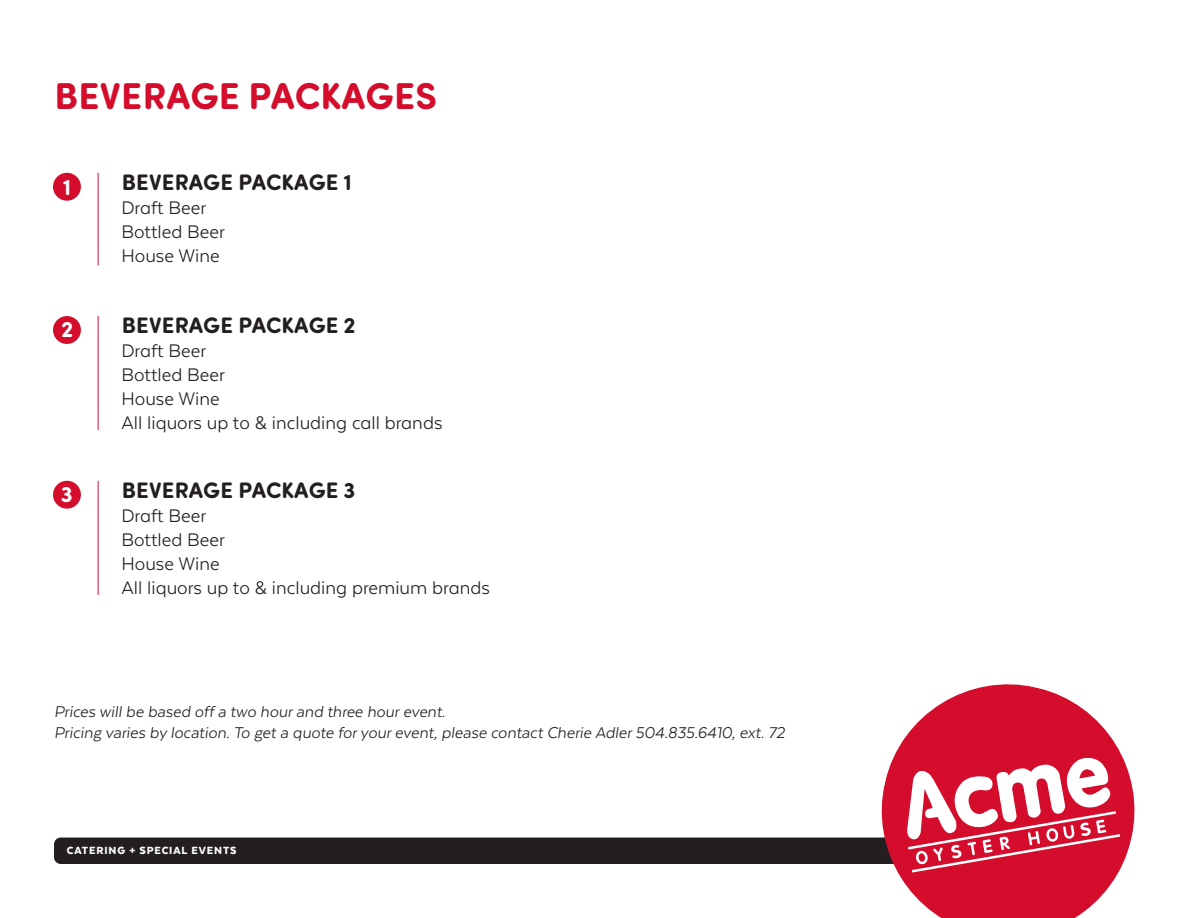
<style>
.page{position:relative;width:1188px;height:918px;background:#fff}
.page>*{position:absolute;margin:0;border:0;box-sizing:border-box;transform-origin:0 0}
.t1{font:700 37.5px "Sofia Pro Soft";letter-spacing:.005em;color:#d30d2b}
.t2{font:700 22.5px "Sofia Pro Soft";letter-spacing:.01em;color:#231f20}
.t3{font:700 22.5px "Sofia Pro Soft";color:#fff}
.t4{font:21px "Texta Alt";color:#231f20}
.t5{font:italic 18px "Texta Alt";color:#231f20}
.t6{font:900 12px "Texta";letter-spacing:.075em;color:#fff}
</style>
<div class="page">
<div style="left:54px;top:838px;width:1055px;height:26px;background:#231f20;border-radius:7px"></div>
<svg style="left:869px;top:684px;width:266px;height:234px;fill:#d30d2b"></svg>
<svg style="left:907px;top:757px;width:213px;height:116px"></svg>
<hr style="left:98px;top:173px;width:1px;height:93px;background:#d30d2b">
<div style="left:53px;top:173px;width:28px;height:28px;background:#d30d2b;border-radius:50%"></div>
<hr style="left:98px;top:316px;width:1px;height:114px;background:#d30d2b">
<div style="left:53px;top:316px;width:28px;height:28px;background:#d30d2b;border-radius:50%"></div>
<hr style="left:98px;top:481px;width:1px;height:114px;background:#d30d2b">
<div style="left:53px;top:481px;width:28px;height:28px;background:#d30d2b;border-radius:50%"></div>
<p class="t1" style="left:54px;top:69px;width:384px">BEVERAGE PACKAGES</p>
<p class="t3" style="left:63px;top:171px;width:10px">1</p>
<p class="t3" style="left:61px;top:313px;width:14px">2</p>
<p class="t3" style="left:61px;top:477px;width:14px">3</p>
<p class="t2" style="left:122px;top:165px;width:232px">BEVERAGE PACKAGE 1</p>
<p class="t4" style="left:122px;top:197px;width:86px">Draft Beer</p>
<p class="t4" style="left:122px;top:221px;width:105px">Bottled Beer</p>
<p class="t4" style="left:122px;top:245px;width:100px">House Wine</p>
<p class="t2" style="left:122px;top:309px;width:236px">BEVERAGE PACKAGE 2</p>
<p class="t4" style="left:122px;top:340px;width:86px">Draft Beer</p>
<p class="t4" style="left:122px;top:364px;width:105px">Bottled Beer</p>
<p class="t4" style="left:122px;top:388px;width:100px">House Wine</p>
<p class="t4" style="left:122px;top:412px;width:323px">All liquors up to &amp; including call brands</p>
<p class="t2" style="left:122px;top:473px;width:235px">BEVERAGE PACKAGE 3</p>
<p class="t4" style="left:122px;top:505px;width:86px">Draft Beer</p>
<p class="t4" style="left:122px;top:529px;width:105px">Bottled Beer</p>
<p class="t4" style="left:122px;top:553px;width:100px">House Wine</p>
<p class="t4" style="left:122px;top:577px;width:370px">All liquors up to &amp; including premium brands</p>
<p class="t5" style="left:54px;top:702px;width:393px">Prices will be based off a two hour and three hour event.</p>
<p class="t5" style="left:54px;top:723px;width:732px">Pricing varies by location. To get a quote for your event, please contact Cherie Adler 504.835.6410, ext. 72</p>
<p class="t6" style="left:67px;top:845px;width:171px">CATERING + SPECIAL EVENTS</p>
</div>
